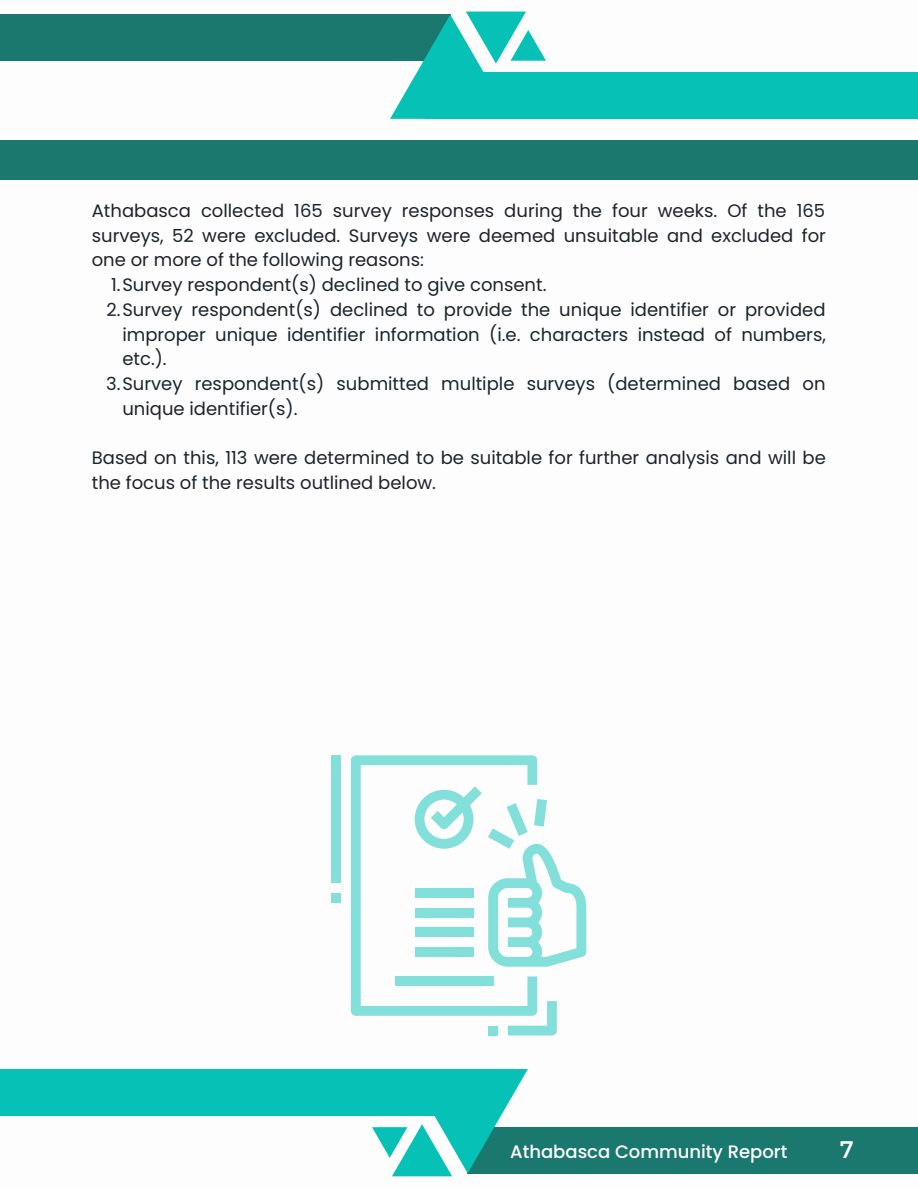
<style>
.page{position:relative;width:918px;height:1188px;background:#fff}
.page>*{position:absolute;margin:0;border:0;box-sizing:border-box;transform-origin:0 0}
.t1{font:24px "Montserrat";color:#fff}
.t2{font:18px/24.8px "Poppins";color:#1c242a;text-align:justify}
.t3{font:500 18px "Poppins";color:#fff}
</style>
<div class="page">
<div style="left:0;top:15px;width:450px;height:46px;background:#1b786e"></div>
<div style="left:425px;top:73px;width:493px;height:46px;background:#06c2b6"></div>
<svg style="left:390px;top:12px;width:156px;height:107px"></svg>
<div style="left:0;top:140px;width:918px;height:39px;background:#1b786e"></div>
<div style="left:468px;top:1127px;width:450px;height:46px;background:#1b786e"></div>
<div style="left:0;top:1069px;width:493px;height:46px;background:#06c2b6"></div>
<svg style="left:372px;top:1069px;width:156px;height:107px"></svg>
<svg style="left:351px;top:755px;width:186px;height:261px"></svg>
<div style="left:395px;top:977px;width:98px;height:9px;background:#82dfd9"></div>
<div style="left:415px;top:888px;width:59px;height:10px;background:#82dfd9"></div>
<div style="left:415px;top:908px;width:59px;height:10px;background:#82dfd9"></div>
<div style="left:415px;top:927px;width:59px;height:10px;background:#82dfd9"></div>
<div style="left:415px;top:947px;width:59px;height:10px;background:#82dfd9"></div>
<svg style="left:488px;top:799px;width:98px;height:168px"></svg>
<div style="left:331px;top:755px;width:10px;height:128px;background:#82dfd9"></div>
<div style="left:331px;top:893px;width:10px;height:10px;background:#82dfd9"></div>
<svg style="left:415px;top:786px;width:67px;height:63px"></svg>
<svg style="left:508px;top:1001px;width:49px;height:34px"></svg>
<div style="left:488px;top:1026px;width:10px;height:9px;background:#82dfd9"></div>
<p class="t2" style="left:92px;top:198px;width:736px">Athabasca collected 165 survey responses during the four weeks. Of the 165 surveys, 52 were excluded. Surveys were deemed unsuitable and excluded for one or more of the following reasons:</p>
<p class="t2" style="left:111px;top:272px;width:437px">1.Survey respondent(s) declined to give consent.</p>
<p class="t2" style="left:122px;top:297px;width:705px;text-indent:-16px">2.Survey respondent(s) declined to provide the unique identifier or provided improper unique identifier information (i.e. characters instead of numbers, etc.).</p>
<p class="t2" style="left:122px;top:371px;width:705px;text-indent:-16px">3.Survey respondent(s) submitted multiple surveys (determined based on unique identifier(s).</p>
<p class="t2" style="left:92px;top:446px;width:736px">Based on this, 113 were determined to be suitable for further analysis and will be the focus of the results outlined below.</p>
<p class="t3" style="left:510px;top:1139px;width:279px">Athabasca Community Report</p>
<p class="t1" style="left:840px;top:1134px;width:15px">7</p>
</div>
